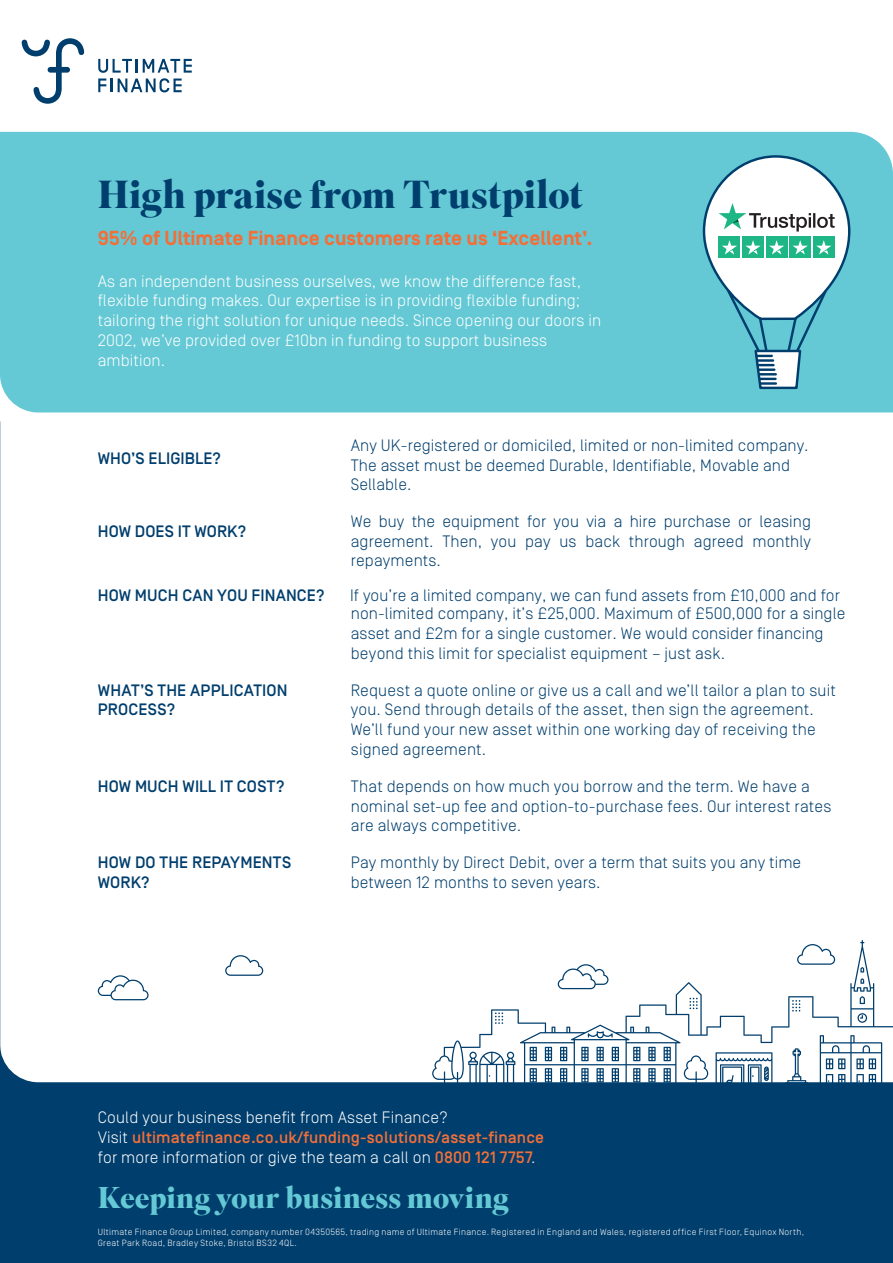
<style>
.page{position:relative;width:893px;height:1263px;background:#fff}
.page>*{position:absolute;margin:0;border:0;box-sizing:border-box;transform-origin:0 0}
.t1{font:700 39px "Superior Title";color:#003e6d}
.t2{font:700 30px "Superior Title";letter-spacing:-.005em;color:#64c9d5}
.t3{font:700 20.25px "Simplon Norm";color:#f26f39}
.t4{font:300 16.5px/19.8px "Simplon Norm";letter-spacing:.005em;color:#003e6d}
.t5{font:300 16.5px/19.8px "Simplon Norm";letter-spacing:.005em;color:#fff}
.t6{font:500 16.5px/19.8px "Simplon Norm";letter-spacing:.005em;color:#003e6d}
.t7{font:300 9px/10.8px "Simplon Norm";letter-spacing:.035em;color:#fff}
.s1{font-weight:500;color:#f26f39}
</style>
<div class="page">
<div style="left:0;top:421px;width:893px;height:842px;background:#003e6d"></div>
<div style="left:1px;top:412px;width:892px;height:670px;background:#fff"></div>
<div style="left:0;top:132px;width:893px;height:280px;background:#64c9d5"></div>
<svg style="left:703px;top:155px;width:147px;height:234px"></svg>
<svg style="left:0;top:421px;width:1px;height:631px"></svg>
<svg style="left:22px;top:38px;width:62px;height:66px"></svg>
<svg style="left:98px;top:59px;width:94px;height:33px"></svg>
<svg style="left:98px;top:975px;width:51px;height:25px"></svg>
<svg style="left:225px;top:955px;width:38px;height:21px"></svg>
<svg style="left:422px;top:940px;width:471px;height:143px;background:#e8eef2"></svg>
<svg style="left:792px;top:1000px;width:8px;height:11px"></svg>
<svg style="left:857px;top:1013px;width:10px;height:10px"></svg>
<svg style="left:764px;top:1066px;width:5px;height:15px"></svg>
<svg style="left:856px;top:1058px;width:20px;height:25px"></svg>
<svg style="left:826px;top:1058px;width:19px;height:25px"></svg>
<h1 class="t1" style="left:98px;top:170px;width:487px">High praise from Trustpilot</h1>
<p class="t3" style="left:98px;top:227px;width:496px">95% of Ultimate Finance customers rate us ‘Excellent’.</p>
<p class="t5" style="left:98px;top:271px;width:505px">As an independent business ourselves, we know the difference fast, flexible funding makes. Our expertise is in providing flexible funding; tailoring the right solution for unique needs. Since opening our doors in 2002, we’ve provided over £10bn in funding to support business ambition.</p>
<p class="t6" style="left:98px;top:449px;width:125px">WHO’S ELIGIBLE?</p>
<p class="t6" style="left:98px;top:522px;width:150px">HOW DOES IT WORK?</p>
<p class="t4" style="left:351px;top:435px;width:459px">Any UK-registered or domiciled, limited or non-limited company.<br>The asset must be deemed Durable, Identifiable, Movable and<br>Sellable.</p>
<p class="t4" style="left:351px;top:511px;width:462px;text-align:justify">We buy the equipment for you via a hire purchase or leasing agreement. Then, you pay us back through agreed monthly repayments.</p>
<p class="t6" style="left:98px;top:586px;width:228px">HOW MUCH CAN YOU FINANCE?</p>
<p class="t4" style="left:350px;top:585px;width:491px">If you’re a limited company, we can fund assets from £10,000 and for</p>
<p class="t6" style="left:98px;top:681px;width:191px">WHAT’S THE APPLICATION<br>PROCESS?</p>
<p class="t6" style="left:98px;top:777px;width:188px">HOW MUCH WILL IT COST?</p>
<p class="t6" style="left:98px;top:853px;width:195px">HOW DO THE REPAYMENTS<br>WORK?</p>
<p class="t4" style="left:351px;top:604px;width:496px">non-limited company, it’s £25,000. Maximum of £500,000 for a single asset and £2m for a single customer. We would consider financing beyond this limit for specialist equipment – just ask.</p>
<p class="t4" style="left:351px;top:680px;width:487px">Request a quote online or give us a call and we’ll tailor a plan to suit you. Send through details of the asset, then sign the agreement.<br>We’ll fund your new asset within one working day of receiving the signed agreement.</p>
<p class="t4" style="left:351px;top:776px;width:482px">That depends on how much you borrow and the term. We have a nominal set-up fee and option-to-purchase fees. Our interest rates are always competitive.</p>
<p class="t4" style="left:351px;top:852px;width:452px">Pay monthly by Direct Debit, over a term that suits you any time between 12 months to seven years.</p>
<p class="t5" style="left:98px;top:1108px;width:448px">Could your business benefit from Asset Finance?<br>Visit <span class="s1">ultimatefinance.co.uk/funding-solutions/asset-finance </span>for more information or give the team a call on <span class="s1">0800 121 7757</span>.</p>
<h2 class="t2" style="left:98px;top:1178px;width:412px">Keeping your business moving</h2>
<p class="t7" style="left:98px;top:1227px;width:708px">Ultimate Finance Group Limited, company number 04350565, trading name of Ultimate Finance. Registered in England and Wales, registered office First Floor, Equinox North,<br>Great Park Road, Bradley Stoke, Bristol BS32 4QL.</p>
</div>
